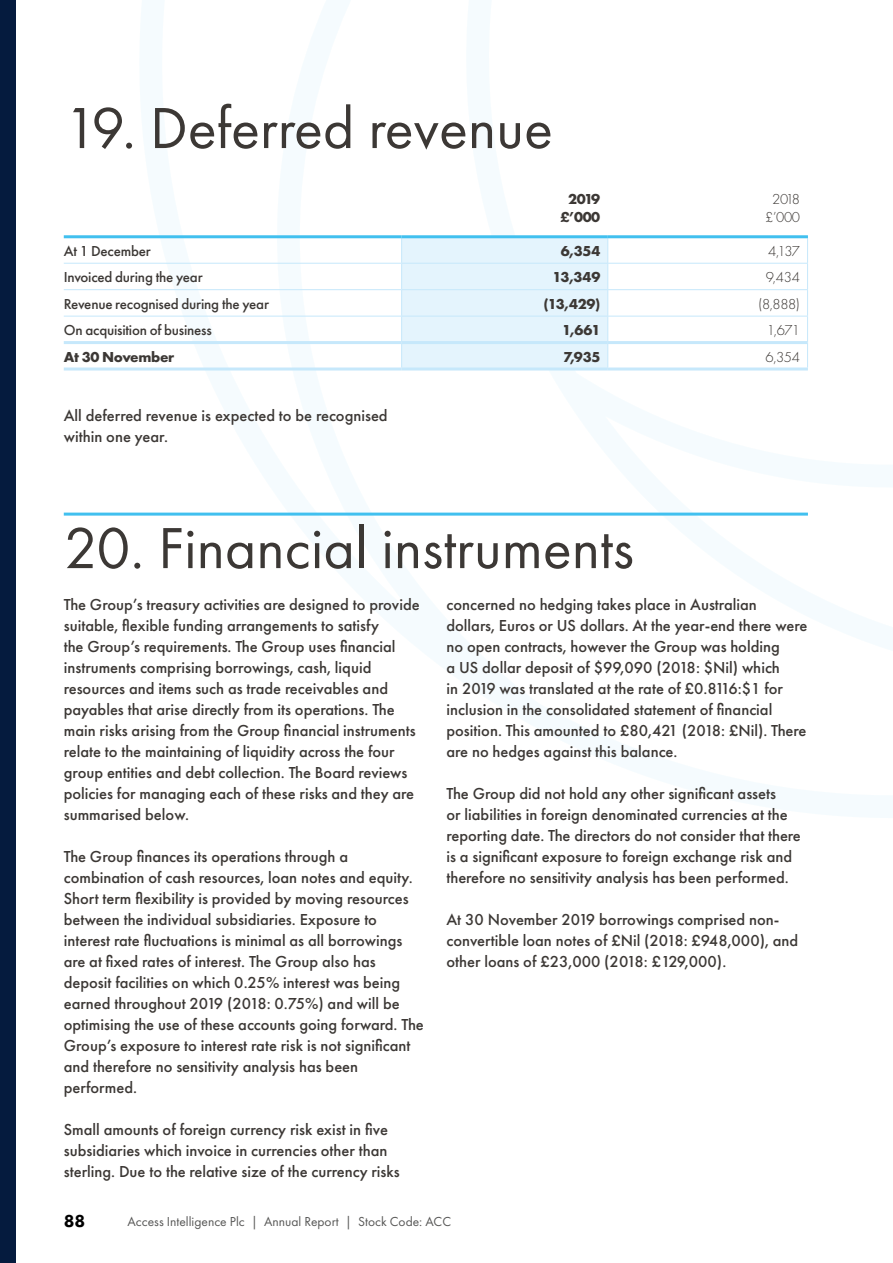
<style>
.page{position:relative;width:893px;height:1263px;background:#fff}
.page>*{position:absolute;margin:0;border:0;box-sizing:border-box;transform-origin:0 0}
.t1{font:60px "Futura PT";color:#3c3835}
.t2{font:800 18px "Futura PT";color:#000}
.t3{font:500 16.5px/21px "Futura PT";color:#3c3835}
.t4{font:500 15px "Futura PT";letter-spacing:-.015em;color:#3c3835}
.t5{font:700 15px/18px "Futura PT";letter-spacing:-.025em;color:#3c3835;text-align:center}
.t6{font:300 15px/18px "Futura PT";letter-spacing:-.03em;color:#3c3835;text-align:center}
.t7{font:13.5px "Futura PT";color:#575756}
</style>
<div class="page">
<svg style="left:126px;top:238px;width:682px;height:275px"></svg>
<div style="left:0;top:0;width:16px;height:1263px;background:#051b3e"></div>
<hr style="left:64px;top:263px;width:338px;height:1px;background:#c6e8fb">
<hr style="left:608px;top:263px;width:200px;height:1px;background:#c6e8fb">
<hr style="left:64px;top:289px;width:338px;height:1px;background:#c6e8fb">
<hr style="left:608px;top:289px;width:200px;height:1px;background:#c6e8fb">
<hr style="left:64px;top:316px;width:338px;height:1px;background:#c6e8fb">
<hr style="left:608px;top:316px;width:200px;height:1px;background:#c6e8fb">
<hr style="left:64px;top:341px;width:337px;height:3px;background:#c6e8fb">
<hr style="left:608px;top:341px;width:199px;height:3px;background:#c6e8fb">
<hr style="left:64px;top:367px;width:338px;height:3px;background:#c6e8fb">
<svg style="left:401px;top:238px;width:207px;height:130px"></svg>
<svg style="left:807px;top:238px;width:1px;height:129px"></svg>
<hr style="left:402px;top:367px;width:206px;height:3px;background:#c6e8fb">
<hr style="left:608px;top:367px;width:200px;height:3px;background:#c6e8fb">
<hr style="left:64px;top:235px;width:338px;height:3px;background:#41c0ef">
<hr style="left:402px;top:235px;width:206px;height:3px;background:#41c0ef">
<hr style="left:608px;top:235px;width:200px;height:3px;background:#41c0ef">
<hr style="left:64px;top:513px;width:744px;height:3px;background:#41c0ef">
<h1 class="t1" style="left:64px;top:92px;width:491px">19. Deferred revenue</h1>
<p class="t5" style="left:561px;top:189px;width:41px">2019 £’000</p>
<p class="t6" style="left:765px;top:190px;width:36px">2018 £’000</p>
<p class="t4" style="left:64px;top:242px;width:89px">At 1 December</p>
<p class="t5" style="left:561px;top:241px;width:41px">6,354</p>
<p class="t6" style="left:768px;top:242px;width:34px">4,137</p>
<p class="t4" style="left:64px;top:268px;width:140px">Invoiced during the year</p>
<p class="t5" style="left:553px;top:268px;width:49px">13,349</p>
<p class="t6" style="left:766px;top:268px;width:36px">9,434</p>
<p class="t4" style="left:64px;top:295px;width:207px">Revenue recognised during the year</p>
<p class="t5" style="left:544px;top:294px;width:58px">(13,429)</p>
<p class="t6" style="left:758px;top:295px;width:43px">(8,888)</p>
<p class="t4" style="left:64px;top:321px;width:150px">On acquisition of business</p>
<p class="t5" style="left:562px;top:321px;width:40px">1,661</p>
<p class="t6" style="left:767px;top:321px;width:35px">1,671</p>
<p class="t5" style="left:64px;top:347px;width:112px">At 30 November</p>
<p class="t5" style="left:563px;top:347px;width:39px">7,935</p>
<p class="t6" style="left:765px;top:348px;width:36px">6,354</p>
<p class="t3" style="left:64px;top:405px;width:325px">All deferred revenue is expected to be recognised within one year.</p>
<h1 class="t1" style="left:64px;top:512px;width:572px">20. Financial instruments</h1>
<p class="t3" style="left:64px;top:594px;width:357px">The Group’s treasury activities are designed to provide suitable, flexible funding arrangements to satisfy<br>the Group’s requirements. The Group uses financial instruments comprising borrowings, cash, liquid resources and items such as trade receivables and payables that arise directly from its operations. The main risks arising from the Group financial instruments relate to the maintaining of liquidity across the four group entities and debt collection. The Board reviews policies for managing each of these risks and they are summarised below.</p>
<p class="t3" style="left:64px;top:846px;width:361px">The Group finances its operations through a combination of cash resources, loan notes and equity.<br>Short term flexibility is provided by moving resources between the individual subsidiaries. Exposure to interest rate fluctuations is minimal as all borrowings are at fixed rates of interest. The Group also has deposit facilities on which 0.25% interest was being earned throughout 2019 (2018: 0.75%) and will be optimising the use of these accounts going forward. The Group’s exposure to interest rate risk is not significant and therefore no sensitivity analysis has been performed.</p>
<p class="t3" style="left:64px;top:1119px;width:337px">Small amounts of foreign currency risk exist in five subsidiaries which invoice in currencies other than sterling. Due to the relative size of the currency risks</p>
<p class="t3" style="left:446px;top:594px;width:362px">concerned no hedging takes place in Australian dollars, Euros or US dollars. At the year-end there were no open contracts, however the Group was holding<br>a US dollar deposit of $99,090 (2018: $Nil) which<br>in 2019 was translated at the rate of £0.8116:$1 for inclusion in the consolidated statement of financial position. This amounted to £80,421 (2018: £Nil). There are no hedges against this balance.</p>
<p class="t3" style="left:446px;top:783px;width:356px">The Group did not hold any other significant assets<br>or liabilities in foreign denominated currencies at the reporting date. The directors do not consider that there is a significant exposure to foreign exchange risk and therefore no sensitivity analysis has been performed.</p>
<p class="t3" style="left:446px;top:909px;width:353px">At 30 November 2019 borrowings comprised non&shy;convertible loan notes of £Nil (2018: £948,000), and other loans of £23,000 (2018: £129,000).</p>
<p class="t2" style="left:64px;top:1210px;width:23px">88</p>
<p class="t7" style="left:128px;top:1213px;width:325px">Access Intelligence Plc | Annual Report | Stock Code: ACC</p>
</div>
